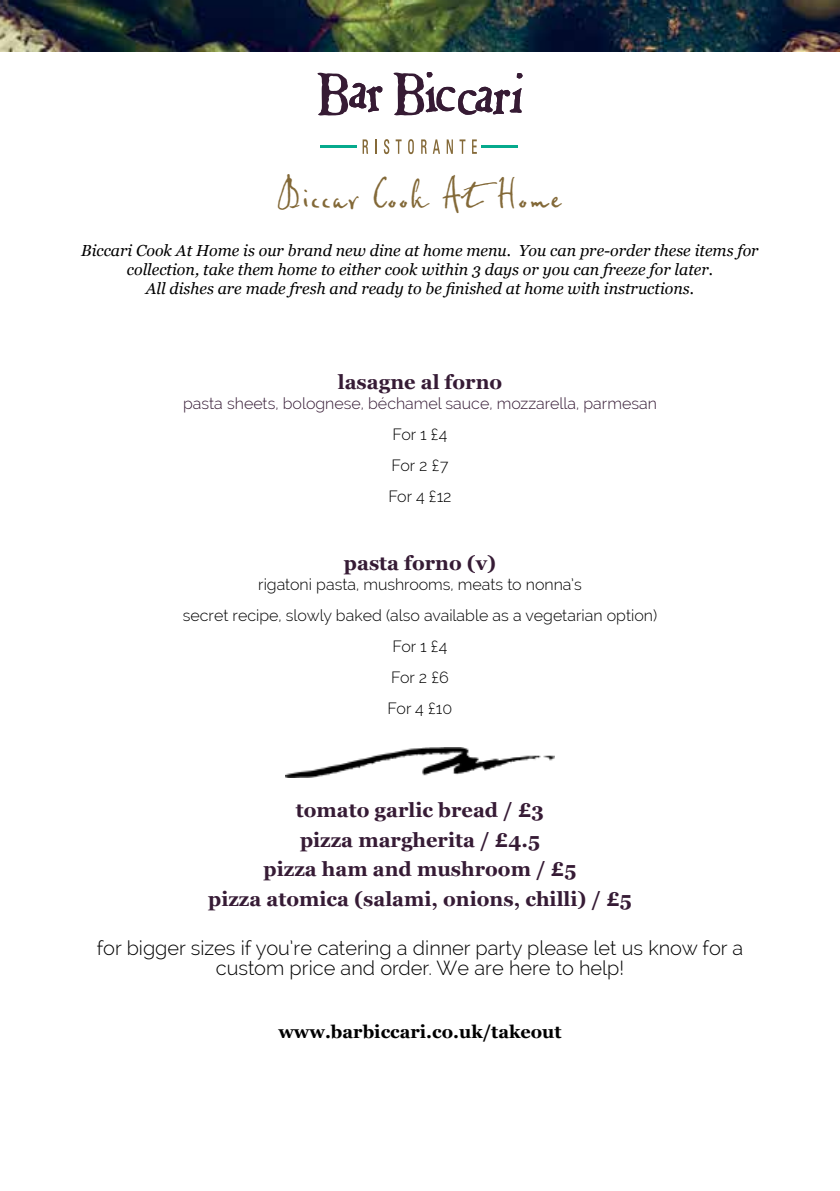
<style>
.page{position:relative;width:840px;height:1191px;background:#fff}
.page>*{position:absolute;margin:0;border:0;box-sizing:border-box;transform-origin:0 0}
.t1{font:40px "Federico";letter-spacing:.08em;color:#836938}
.t2{font:700 20px/29.6px "Georgia";color:#361b35;text-align:center}
.t3{font:300 20px/20px "Raleway";color:#000;text-align:center}
.t4{font:700 18px "Georgia";color:#000}
.t5{font:italic 16px/19.2px "Georgia";color:#000;text-align:center}
.t6{font:300 16px/31px "Raleway";color:#000}
.t7{font:300 16px "Raleway";color:#361b35}
</style>
<div class="page">
<svg style="left:317px;top:73px;width:65px;height:43px"></svg>
<svg style="left:393px;top:72px;width:129px;height:43px"></svg>
<hr style="left:320px;top:145px;width:36px;height:2px;background:#06aa8d">
<hr style="left:481px;top:145px;width:37px;height:2px;background:#06aa8d">
<svg style="left:362px;top:139px;width:6px;height:15px"></svg>
<svg style="left:375px;top:139px;width:1px;height:15px"></svg>
<svg style="left:383px;top:139px;width:6px;height:15px"></svg>
<svg style="left:395px;top:139px;width:6px;height:15px"></svg>
<svg style="left:408px;top:139px;width:5px;height:15px"></svg>
<svg style="left:421px;top:139px;width:5px;height:15px"></svg>
<svg style="left:432px;top:139px;width:8px;height:15px"></svg>
<svg style="left:446px;top:139px;width:6px;height:15px"></svg>
<svg style="left:459px;top:139px;width:6px;height:15px"></svg>
<svg style="left:472px;top:139px;width:4px;height:15px"></svg>
<img style="left:0;top:0;width:839px;height:52px">
<img style="left:286px;top:747px;width:267px;height:30px">
<h1 class="t1" style="left:274px;top:170px;width:287px">Biccar Cook At Home</h1>
<p class="t5" style="left:81px;top:240px;width:678px">Biccari Cook At Home is our brand new dine at home menu. You can pre-order these items for collection, take them home to either cook within 3 days or you can freeze for later.<br>All dishes are made fresh and ready to be finished at home with instructions.</p>
<p class="t2" style="left:337px;top:367px;width:166px">lasagne al forno</p>
<p class="t7" style="left:183px;top:394px;width:475px">pasta sheets, bolognese, béchamel sauce, mozzarella, parmesan</p>
<p class="t6" style="left:388px;top:419px;width:65px">For 1 £4<br>For 2 £7<br>For 4 £12</p>
<p class="t2" style="left:344px;top:547px;width:154px">pasta forno (v)</p>
<p class="t6" style="left:183px;top:568px;width:475px;text-align:center">rigatoni pasta, mushrooms, meats to nonna’s<br>secret recipe, slowly baked (also available as a vegetarian option)<br>For 1 £4<br>For 2 £6<br>For 4 £10</p>
<p class="t2" style="left:208px;top:794px;width:425px">tomato garlic bread / £3<br>pizza margherita / £4.5<br>pizza ham and mushroom / £5<br>pizza atomica (salami, onions, chilli) / £5</p>
<p class="t3" style="left:97px;top:938px;width:647px">for bigger sizes if you’re catering a dinner party please let us know for a custom price and order. We are here to help!</p>
<p class="t4" style="left:278px;top:1018px;width:284px">www.barbiccari.co.uk/takeout</p>
</div>
